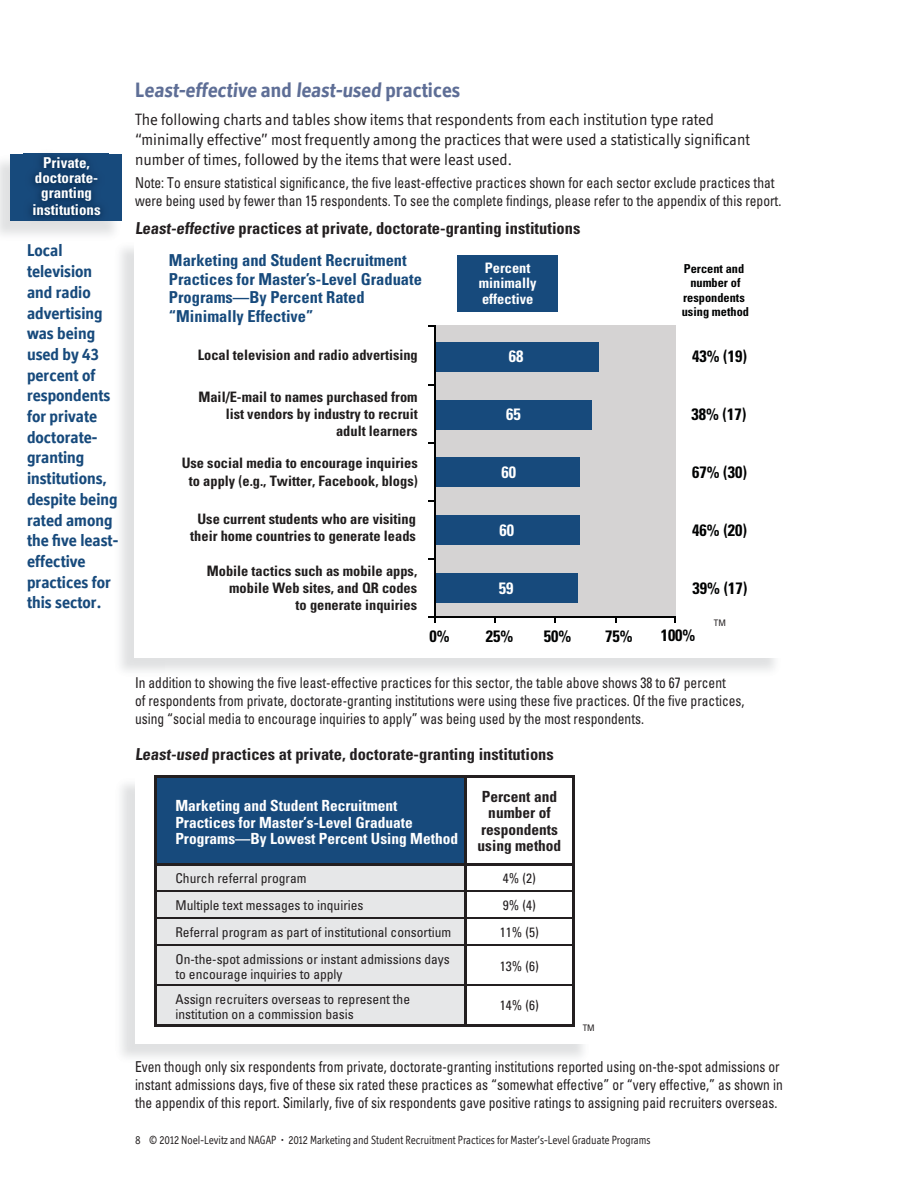
<style>
.page{position:relative;width:918px;height:1188px;background:#fff}
.page>*{position:absolute;margin:0;border:0;box-sizing:border-box;transform-origin:0 0}
.t1{font:700 21px "Officina Display ITC";color:#5e6e96}
.t2{font:700 17.25px/20.7px "Officina Display ITC";color:#174a7c}
.t3{font:16.5px/19.8px "Officina Display ITC";color:#231f20}
.t4{font:700 condensed 16.5px "Univers";color:#231f20}
.t5{font:700 condensed 16.5px/18.5px "Univers";color:#174a7c}
.t6{font:700 condensed 16.5px "Univers";color:#010202}
.t7{font:700 condensed 16.5px "Univers";color:#fff}
.t8{font:700 condensed 15.3px/16.5px "Univers";color:#fff}
.t9{font:700 condensed 15.3px/16.5px "Univers";color:#231f20;text-align:center}
.t10{font:condensed 15px/18px "Univers";color:#231f20;scale:.9 1}
.t11{font:700 condensed 15px/15px "Univers";color:#fff;text-align:center}
.t12{font:700 condensed 14.4px/17.2px "Univers";color:#201d1d;text-align:right}
.t13{font:700 condensed 14.4px/15.5px "Univers";color:#fff;text-align:center}
.t14{font:condensed 13.5px/15px "Univers";color:#231f20}
.t15{font:700 condensed 12.3px/14.4px "Univers";color:#010202;text-align:center}
.t16{font:12px "Officina Display ITC";color:#231f20;scale:.9 1}
.t17{font:condensed 9px "Univers";color:#231f20}
</style>
<div class="page">
<div style="left:435px;top:326px;width:241px;height:291px;background:#d5d3d3"></div>
<div style="left:457px;top:256px;width:101px;height:56px;background:#174a7c"></div>
<hr style="left:429px;top:616px;width:246px;height:2px;background:#010202">
<svg style="left:428px;top:558px;width:6px;height:2px"></svg>
<svg style="left:428px;top:500px;width:6px;height:2px"></svg>
<svg style="left:428px;top:384px;width:6px;height:2px"></svg>
<svg style="left:674px;top:616px;width:2px;height:7px"></svg>
<div style="left:434px;top:342px;width:165px;height:30px;background:#174a7c"></div>
<div style="left:434px;top:400px;width:158px;height:30px;background:#174a7c"></div>
<div style="left:434px;top:458px;width:145px;height:29px;background:#174a7c"></div>
<div style="left:435px;top:516px;width:145px;height:29px;background:#174a7c"></div>
<div style="left:435px;top:573px;width:142px;height:30px;background:#174a7c"></div>
<hr style="left:434px;top:326px;width:1px;height:297px;background:#010202">
<div style="left:155px;top:777px;width:311px;height:87px;background:#174a7c"></div>
<svg style="left:467px;top:865px;width:105px;height:80px"></svg>
<div style="left:156px;top:865px;width:309px;height:159px;background:#e6e7e8"></div>
<hr style="left:154px;top:775px;width:312px;height:3px;background:#231f20">
<hr style="left:154px;top:778px;width:2px;height:85px;background:#231f20">
<hr style="left:154px;top:863px;width:312px;height:2px;background:#231f20">
<hr style="left:154px;top:865px;width:2px;height:120px;background:#231f20">
<hr style="left:156px;top:891px;width:310px;height:1px;background:#231f20">
<hr style="left:156px;top:918px;width:310px;height:1px;background:#231f20">
<hr style="left:156px;top:945px;width:310px;height:1px;background:#231f20">
<hr style="left:156px;top:984px;width:310px;height:2px;background:#231f20">
<hr style="left:154px;top:985px;width:2px;height:39px;background:#231f20">
<hr style="left:154px;top:1024px;width:312px;height:2px;background:#231f20">
<hr style="left:466px;top:775px;width:109px;height:3px;background:#231f20">
<hr style="left:465px;top:778px;width:2px;height:85px;background:#231f20">
<hr style="left:466px;top:863px;width:106px;height:2px;background:#231f20">
<hr style="left:465px;top:865px;width:2px;height:26px;background:#231f20">
<hr style="left:465px;top:892px;width:2px;height:26px;background:#231f20">
<hr style="left:465px;top:919px;width:2px;height:26px;background:#231f20">
<hr style="left:465px;top:946px;width:2px;height:38px;background:#231f20">
<hr style="left:465px;top:986px;width:2px;height:38px;background:#231f20">
<hr style="left:466px;top:1024px;width:109px;height:2px;background:#231f20">
<hr style="left:572px;top:778px;width:3px;height:246px;background:#231f20">
<hr style="left:466px;top:891px;width:106px;height:1px;background:#231f20">
<hr style="left:466px;top:918px;width:106px;height:1px;background:#231f20">
<hr style="left:466px;top:945px;width:106px;height:1px;background:#231f20">
<hr style="left:466px;top:984px;width:106px;height:2px;background:#231f20">
<img style="left:0;top:155px;width:115px;height:80px">
<div style="left:11px;top:154px;width:111px;height:67px;background:#174a7c"></div>
<img style="left:23px;top:153px;width:85px;height:72px">
<p class="t11" style="left:35px;top:157px;width:65px">Private, doctorate&shy;granting</p>
<p class="t11" style="left:32px;top:204px;width:70px">institutions</p>
<p class="t2" style="left:27px;top:242px;width:93px">Local television and radio advertising was being used by 43 percent of respondents for private doctorate&shy;granting institutions, despite being rated among the five least&shy;effective practices for this sector.</p>
<h1 class="t1" style="left:135px;top:82px;width:327px">Least-effective and least-used practices</h1>
<p class="t3" style="left:135px;top:111px;width:616px">The following charts and tables show items that respondents from each institution type rated “minimally effective” most frequently among the practices that were used a statistically significant number of times, followed by the items that were least used.</p>
<p class="t10" style="left:135px;top:175px;width:720px">Note: To ensure statistical significance, the five least-effective practices shown for each sector exclude practices that were being used by fewer than 15 respondents. To see the complete findings, please refer to the appendix of this report.</p>
<p class="t4" style="left:135px;top:222px;width:447px">Least-effective practices at private, doctorate-granting institutions</p>
<p class="t5" style="left:169px;top:253px;width:254px">Marketing and Student Recruitment<br>Practices for Master’s-Level Graduate<br>Programs—By Percent Rated “Minimally Effective”</p>
<p class="t12" style="left:198px;top:348px;width:222px">Local television and radio advertising</p>
<p class="t12" style="left:198px;top:389px;width:221px">Mail/E-mail to names purchased from list vendors by industry to recruit adult learners</p>
<p class="t12" style="left:182px;top:456px;width:238px;text-align:center">Use social media to encourage inquiries to apply (e.g., Twitter, Facebook, blogs)</p>
<p class="t13" style="left:479px;top:261px;width:59px">Percent minimally effective</p>
<p class="t15" style="left:682px;top:263px;width:69px">Percent and number of respondents using method</p>
<p class="t7" style="left:509px;top:350px;width:16px">68</p>
<p class="t6" style="left:692px;top:350px;width:56px">43% (19)</p>
<p class="t7" style="left:506px;top:408px;width:16px">65</p>
<p class="t6" style="left:692px;top:408px;width:56px">38% (17)</p>
<p class="t7" style="left:502px;top:466px;width:16px">60</p>
<p class="t6" style="left:692px;top:466px;width:56px">67% (30)</p>
<p class="t12" style="left:190px;top:512px;width:227px;text-align:center">Use current students who are visiting their home countries to generate leads</p>
<p class="t12" style="left:207px;top:563px;width:212px">Mobile tactics such as mobile apps, mobile Web sites, and QR codes<br>to generate inquiries</p>
<p class="t7" style="left:500px;top:524px;width:16px">60</p>
<p class="t6" style="left:692px;top:524px;width:56px">46% (20)</p>
<p class="t7" style="left:499px;top:582px;width:16px">59</p>
<p class="t6" style="left:693px;top:582px;width:56px">39% (17)</p>
<p class="t6" style="left:430px;top:630px;width:22px">0%</p>
<p class="t6" style="left:486px;top:630px;width:29px">25%</p>
<p class="t6" style="left:544px;top:630px;width:29px">50%</p>
<p class="t6" style="left:605px;top:630px;width:29px">75%</p>
<p class="t6" style="left:661px;top:629px;width:36px">100%</p>
<p class="t17" style="left:714px;top:619px;width:13px">TM</p>
<p class="t10" style="left:135px;top:675px;width:679px">In addition to showing the five least-effective practices for this sector, the table above shows 38 to 67 percent<br>of respondents from private, doctorate-granting institutions were using these five practices. Of the five practices, using “social media to encourage inquiries to apply” was being used by the most respondents.</p>
<p class="t4" style="left:135px;top:749px;width:420px">Least-used practices at private, doctorate-granting institutions</p>
<p class="t8" style="left:175px;top:799px;width:284px">Marketing and Student Recruitment<br>Practices for Master’s-Level Graduate<br>Programs—By Lowest Percent Using Method</p>
<p class="t9" style="left:478px;top:790px;width:85px">Percent and number of respondents using method</p>
<p class="t14" style="left:175px;top:872px;width:133px">Church referral program</p>
<p class="t14" style="left:503px;top:872px;width:34px">4% (2)</p>
<p class="t14" style="left:175px;top:899px;width:190px">Multiple text messages to inquiries</p>
<p class="t14" style="left:503px;top:899px;width:34px">9% (4)</p>
<p class="t14" style="left:175px;top:926px;width:277px">Referral program as part of institutional consortium</p>
<p class="t14" style="left:500px;top:926px;width:40px">11% (5)</p>
<p class="t14" style="left:175px;top:953px;width:276px">On-the-spot admissions or instant admissions days to encourage inquiries to apply</p>
<p class="t14" style="left:500px;top:960px;width:40px">13% (6)</p>
<p class="t14" style="left:175px;top:993px;width:236px">Assign recruiters overseas to represent the institution on a commission basis</p>
<p class="t14" style="left:500px;top:999px;width:40px">14% (6)</p>
<p class="t17" style="left:583px;top:1024px;width:13px">TM</p>
<p class="t10" style="left:135px;top:1059px;width:721px">Even though only six respondents from private, doctorate-granting institutions reported using on-the-spot admissions or instant admissions days, five of these six rated these practices as “somewhat effective” or “very effective,” as shown in the appendix of this report. Similarly, five of six respondents gave positive ratings to assigning paid recruiters overseas.</p>
<p class="t16" style="left:135px;top:1135px;width:574px">8 © 2012 Noel-Levitz and NAGAP • 2012 Marketing and Student Recruitment Practices for Master’s-Level Graduate Programs</p>
</div>
